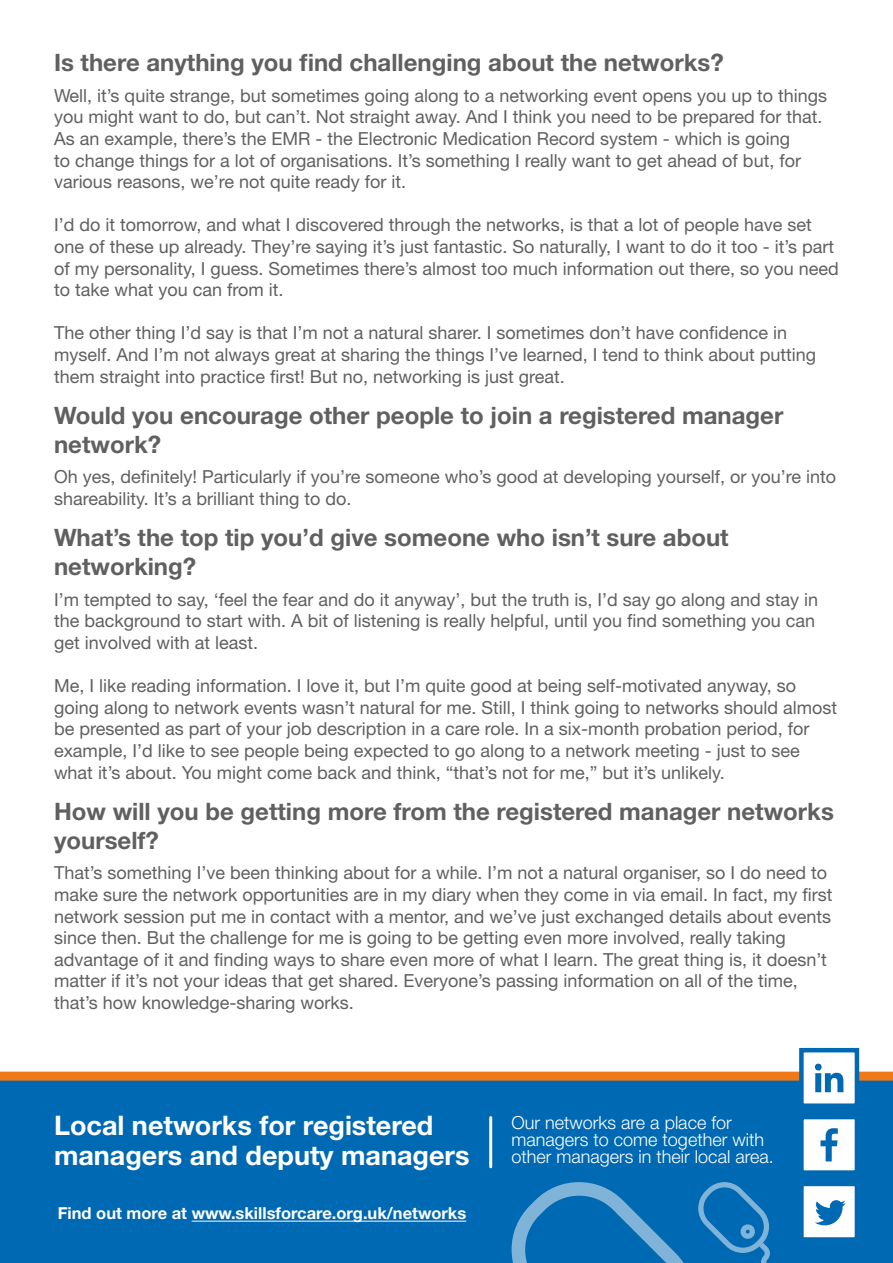
<style>
.page{position:relative;width:893px;height:1263px;background:#fff}
.page>*{position:absolute;margin:0;border:0;box-sizing:border-box;transform-origin:0 0}
.t1{font:700 27px/29.2px "Helvetica Neue LT Std";color:#fff}
.t2{font:700 24px/28.8px "Helvetica Neue LT Std";color:#606060}
.t3{font:18px/21.6px "Helvetica Neue LT Std";color:#606060}
.t4{font:300 18px/17.2px "Helvetica Neue LT Std";color:#fff}
.t5{font:700 16.5px "Helvetica Neue LT Std";color:#fff}
</style>
<div class="page">
<div style="left:0;top:1071px;width:893px;height:192px;background:#0069b3"></div>
<hr style="left:192px;top:1221px;width:274px;height:1px;background:#fff">
<hr style="left:489px;top:1117px;width:3px;height:50px;background:#fff">
<svg style="left:797px;top:1047px;width:64px;height:197px"></svg>
<svg style="left:512px;top:1182px;width:262px;height:81px"></svg>
<h2 class="t2" style="left:54px;top:48px;width:671px">Is there anything you find challenging about the networks?</h2>
<p class="t3" style="left:54px;top:84px;width:775px">Well, it’s quite strange, but sometimes going along to a networking event opens you up to things you might want to do, but can’t. Not straight away. And I think you need to be prepared for that.<br>As an example, there’s the EMR - the Electronic Medication Record system - which is going<br>to change things for a lot of organisations. It’s something I really want to get ahead of but, for various reasons, we’re not quite ready for it.</p>
<p class="t3" style="left:54px;top:214px;width:786px">I’d do it tomorrow, and what I discovered through the networks, is that a lot of people have set one of these up already. They’re saying it’s just fantastic. So naturally, I want to do it too - it’s part of my personality, I guess. Sometimes there’s almost too much information out there, so you need to take what you can from it.</p>
<p class="t3" style="left:54px;top:322px;width:764px">The other thing I’d say is that I’m not a natural sharer. I sometimes don’t have confidence in myself. And I’m not always great at sharing the things I’ve learned, I tend to think about putting them straight into practice first! But no, networking is just great.</p>
<h2 class="t2" style="left:54px;top:400px;width:731px">Would you encourage other people to join a registered manager network?</h2>
<p class="t3" style="left:54px;top:466px;width:784px">Oh yes, definitely! Particularly if you’re someone who’s good at developing yourself, or you’re into shareability. It’s a brilliant thing to do.</p>
<h2 class="t2" style="left:54px;top:523px;width:676px">What’s the top tip you’d give someone who isn’t sure about networking?</h2>
<p class="t3" style="left:54px;top:588px;width:766px">I’m tempted to say, ‘feel the fear and do it anyway’, but the truth is, I’d say go along and stay in the background to start with. A bit of listening is really helpful, until you find something you can get involved with at least.</p>
<p class="t3" style="left:54px;top:675px;width:785px">Me, I like reading information. I love it, but I’m quite good at being self-motivated anyway, so going along to network events wasn’t natural for me. Still, I think going to networks should almost be presented as part of your job description in a care role. In a six-month probation period, for example, I’d like to see people being expected to go along to a network meeting - just to see what it’s about. You might come back and think, “that’s not for me,” but it’s unlikely.</p>
<h2 class="t2" style="left:54px;top:796px;width:781px">How will you be getting more from the registered manager networks yourself?</h2>
<p class="t3" style="left:54px;top:862px;width:780px">That’s something I’ve been thinking about for a while. I’m not a natural organiser, so I do need to make sure the network opportunities are in my diary when they come in via email. In fact, my first network session put me in contact with a mentor, and we’ve just exchanged details about events since then. But the challenge for me is going to be getting even more involved, really taking advantage of it and finding ways to share even more of what I learn. The great thing is, it doesn’t matter if it’s not your ideas that get shared. Everyone’s passing information on all of the time, that’s how knowledge-sharing works.</p>
<h1 class="t1" style="left:54px;top:1110px;width:417px">Local networks for registered managers and deputy managers</h1>
<p class="t5" style="left:58px;top:1203px;width:410px">Find out more at www.skillsforcare.org.uk/networks</p>
<p class="t4" style="left:512px;top:1113px;width:264px">Our networks are a place for managers to come together with other managers in their local area.</p>
</div>
